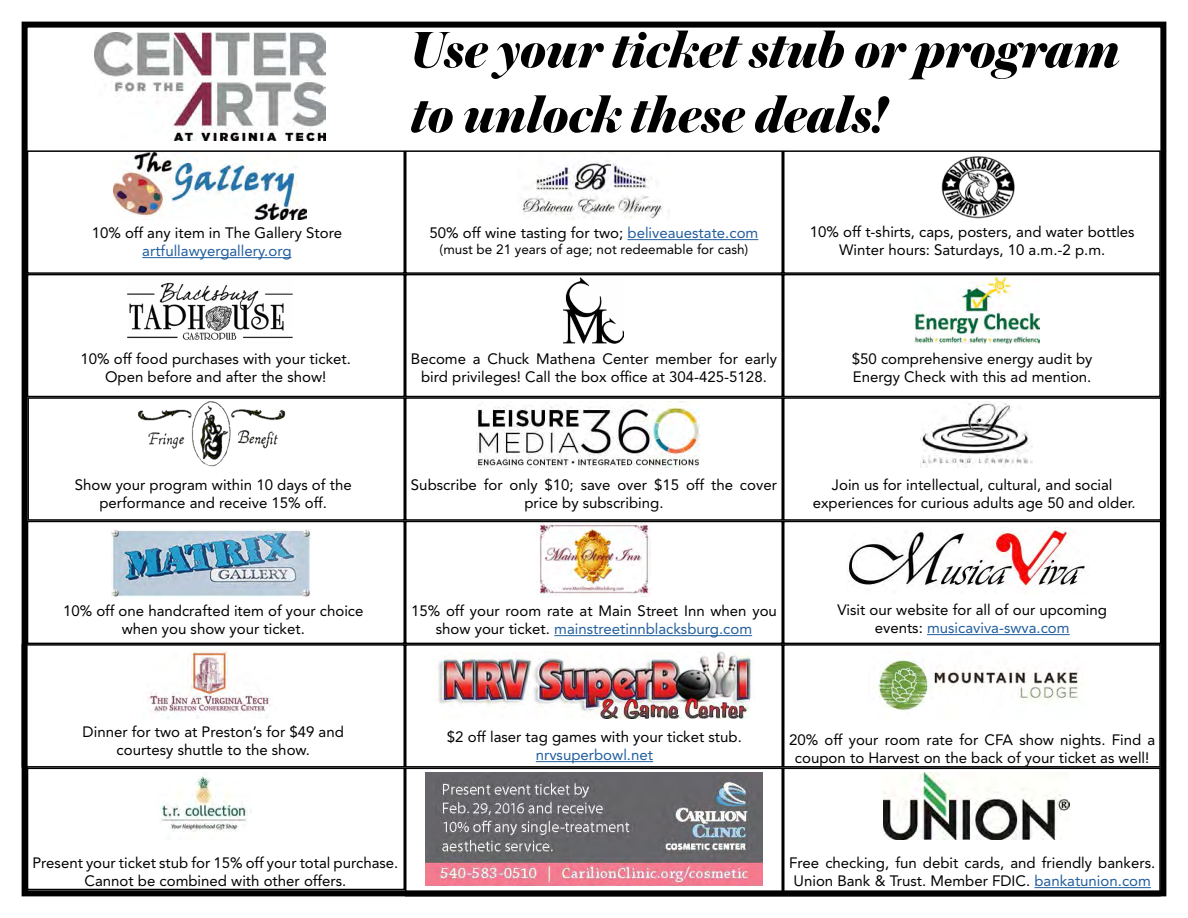
<style>
.page{position:relative;width:1188px;height:918px;background:#fff}
.page>*{position:absolute;margin:0;border:0;box-sizing:border-box;transform-origin:0 0}
.t1{font:italic 800 54px/64.8px "Austin";color:#000}
.t2{font:15px/18px "Avenir LT Std";color:#000;text-align:center}
.t3{font:15px "Avenir LT Std";color:#215e9e}
.t4{font:13.5px "Avenir LT Std";color:#000}
.s1{color:#215e9e}
</style>
<div class="page">
<img style="left:94px;top:32px;width:232px;height:108px">
<hr style="left:142px;top:257px;width:150px;height:1px;background:#215e9e">
<img style="left:113px;top:153px;width:194px;height:67px">
<hr style="left:628px;top:239px;width:130px;height:1px;background:#215e9e">
<hr style="left:536px;top:761px;width:117px;height:1px;background:#215e9e">
<hr style="left:554px;top:635px;width:198px;height:1px;background:#215e9e">
<hr style="left:927px;top:634px;width:143px;height:1px;background:#215e9e">
<hr style="left:1034px;top:887px;width:117px;height:1px;background:#215e9e">
<img style="left:522px;top:160px;width:141px;height:60px">
<img style="left:941px;top:156px;width:74px;height:63px">
<img style="left:127px;top:282px;width:166px;height:58px">
<img style="left:564px;top:277px;width:59px;height:67px">
<img style="left:915px;top:277px;width:124px;height:67px">
<img style="left:138px;top:401px;width:148px;height:66px">
<img style="left:476px;top:401px;width:224px;height:67px">
<img style="left:921px;top:401px;width:112px;height:67px">
<img style="left:112px;top:529px;width:198px;height:67px">
<img style="left:539px;top:524px;width:111px;height:71px">
<img style="left:848px;top:527px;width:237px;height:60px">
<img style="left:147px;top:649px;width:124px;height:69px">
<img style="left:438px;top:652px;width:313px;height:66px">
<img style="left:878px;top:652px;width:204px;height:59px">
<img style="left:160px;top:775px;width:92px;height:57px">
<img style="left:884px;top:773px;width:186px;height:66px">
<div style="left:22px;top:22px;width:1144px;height:874px;border:6px solid #000"></div>
<div style="left:27px;top:150px;width:378px;height:124px;border:2px solid #000"></div>
<div style="left:405px;top:150px;width:378px;height:124px;border:2px solid #000"></div>
<div style="left:783px;top:150px;width:378px;height:124px;border:2px solid #000"></div>
<div style="left:27px;top:274px;width:378px;height:123px;border:2px solid #000"></div>
<div style="left:405px;top:274px;width:378px;height:123px;border:2px solid #000"></div>
<div style="left:783px;top:274px;width:378px;height:123px;border:2px solid #000"></div>
<div style="left:27px;top:397px;width:378px;height:124px;border:2px solid #000"></div>
<div style="left:405px;top:397px;width:378px;height:124px;border:2px solid #000"></div>
<div style="left:783px;top:397px;width:378px;height:124px;border:2px solid #000"></div>
<div style="left:27px;top:521px;width:378px;height:123px;border:2px solid #000"></div>
<div style="left:405px;top:521px;width:378px;height:123px;border:2px solid #000"></div>
<div style="left:783px;top:521px;width:378px;height:123px;border:2px solid #000"></div>
<div style="left:22px;top:644px;width:383px;height:124px;border:2px solid #000"></div>
<div style="left:405px;top:644px;width:378px;height:124px;border:2px solid #000"></div>
<div style="left:783px;top:644px;width:378px;height:124px;border:2px solid #000"></div>
<div style="left:27px;top:768px;width:378px;height:122px;border:2px solid #000"></div>
<div style="left:405px;top:768px;width:378px;height:128px;border:2px solid #000"></div>
<div style="left:783px;top:768px;width:378px;height:128px;border:2px solid #000"></div>
<img style="left:426px;top:773px;width:336px;height:112px">
<p class="t2" style="left:92px;top:224px;width:252px">10% off any item in The Gallery Store</p>
<p class="t3" style="left:142px;top:242px;width:151px">artfullawyergallery.org</p>
<h1 class="t1" style="left:411px;top:15px;width:711px">Use your ticket stub or program to unlock these deals!</h1>
<p class="t2" style="left:430px;top:224px;width:330px">50% off wine tasting for two; <span class="s1">beliveauestate.com</span></p>
<p class="t4" style="left:440px;top:242px;width:310px">(must be 21 years of age; not redeemable for cash)</p>
<p class="t2" style="left:810px;top:223px;width:326px">10% off t-shirts, caps, posters, and water bottles<br>Winter hours: Saturdays, 10 a.m.-2 p.m.</p>
<p class="t2" style="left:81px;top:350px;width:272px">10% off food purchases with your ticket.<br>Open before and after the show!</p>
<p class="t2" style="left:411px;top:350px;width:368px">Become a Chuck Mathena Center member for early bird privileges! Call the box office at 304-425-5128.</p>
<p class="t2" style="left:852px;top:350px;width:242px;text-align:left">$50 comprehensive energy audit by<br>Energy Check with this ad mention.</p>
<p class="t2" style="left:75px;top:476px;width:278px">Show your program within 10 days of the performance and receive 15% off.</p>
<p class="t2" style="left:411px;top:476px;width:367px">Subscribe for only $10; save over $15 off the cover price by subscribing.</p>
<p class="t2" style="left:813px;top:476px;width:324px">Join us for intellectual, cultural, and social experiences for curious adults age 50 and older.</p>
<p class="t2" style="left:63px;top:602px;width:302px">10% off one handcrafted item of your choice when you show your ticket.</p>
<p class="t2" style="left:411px;top:602px;width:367px">15% off your room rate at Main Street Inn when you show your ticket. <span class="s1">mainstreetinnblacksburg.com</span></p>
<p class="t2" style="left:837px;top:601px;width:271px">Visit our website for all of our upcoming events: <span class="s1">musicaviva-swva.com</span></p>
<p class="t2" style="left:83px;top:723px;width:263px">Dinner for two at Preston’s for $49 and courtesy shuttle to the show.</p>
<p class="t2" style="left:447px;top:728px;width:296px">$2 off laser tag games with your ticket stub.</p>
<p class="t3" style="left:536px;top:746px;width:119px">nrvsuperbowl.net</p>
<p class="t2" style="left:789px;top:731px;width:367px">20% off your room rate for CFA show nights. Find a coupon to Harvest on the back of your ticket as well!</p>
<p class="t2" style="left:32px;top:854px;width:367px">Present your ticket stub for 15% off your total purchase.<br>Cannot be combined with other offers.</p>
<p class="t2" style="left:789px;top:854px;width:368px;text-align:left">Free checking, fun debit cards, and friendly bankers.<br>Union Bank &amp; Trust. Member FDIC. <span class="s1">bankatunion.com</span></p>
</div>
